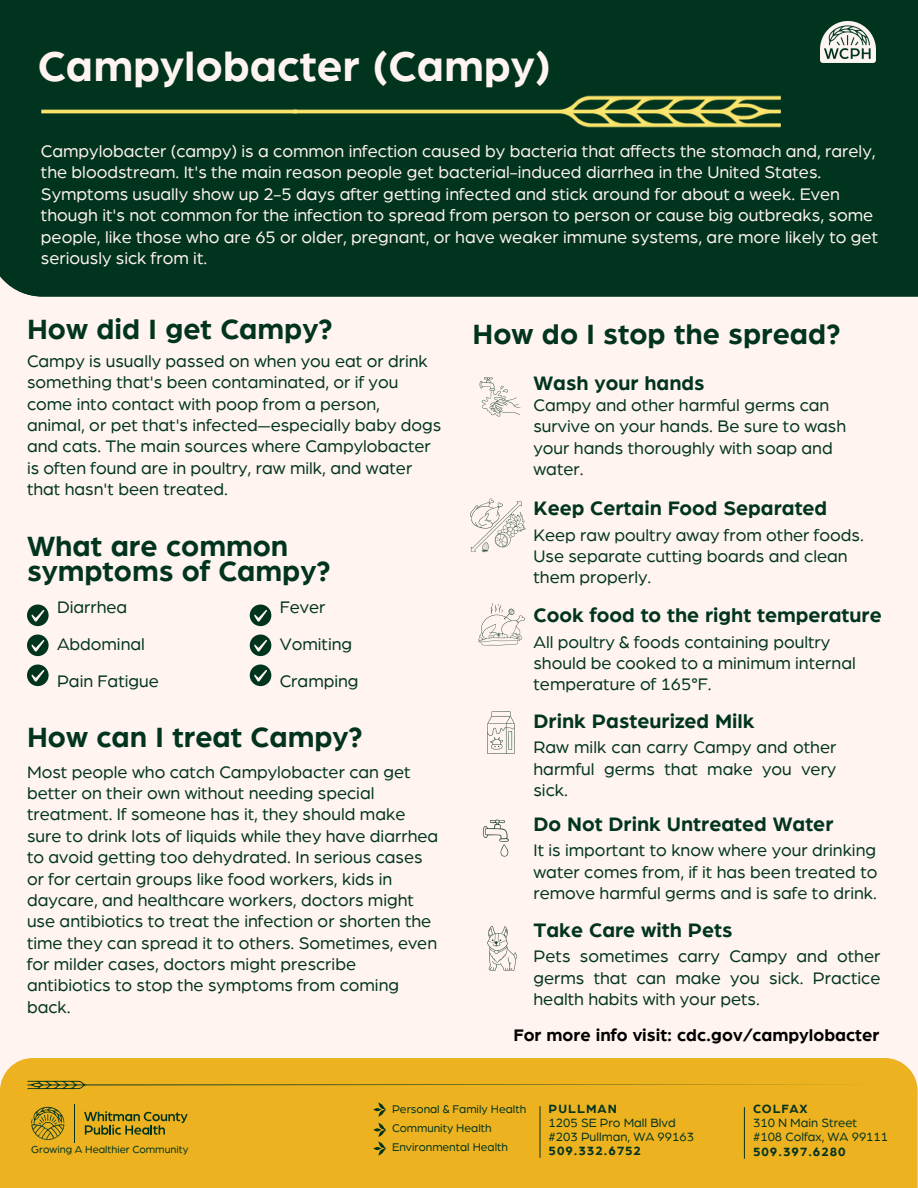
<style>
.page{position:relative;width:918px;height:1188px;background:#fff4ef}
.page>*{position:absolute;margin:0;border:0;box-sizing:border-box;transform-origin:0 0}
.t1{font:700 44.85px "Arboria";color:#fff4f0}
.t2{font:700 30px/24.8px "Arboria";color:#00341f}
.t3{font:700 21px "Arboria";color:#00341f}
.t4{font:18px/21.3px "Arboria";color:#00341f}
.t5{font:18px/21.3px "Arboria";color:#fff4ef}
.t6{font:700 18px "Arboria";color:#000}
.t7{font:12.9px/14px "Arboria";color:#03331f}
.t8{font:700 12.9px "Arboria";letter-spacing:.075em;color:#03331f}
.t9{font:12px/19.2px "Arboria";color:#00341f}
.t10{font:10.95px "Arboria";color:#00341f}
</style>
<div class="page">
<svg style="left:0;top:0;width:918px;height:529px;fill:#00341f"></svg>
<div style="left:27px;top:605px;width:22px;height:21px;background:#00341f;border-radius:50%"></div>
<div style="left:27px;top:635px;width:22px;height:21px;background:#00341f;border-radius:50%"></div>
<div style="left:27px;top:665px;width:22px;height:21px;background:#00341f;border-radius:50%"></div>
<svg style="left:31px;top:610px;width:13px;height:12px"></svg>
<svg style="left:31px;top:640px;width:13px;height:12px"></svg>
<svg style="left:31px;top:670px;width:13px;height:12px"></svg>
<div style="left:250px;top:605px;width:21px;height:21px;background:#00341f;border-radius:50%"></div>
<div style="left:250px;top:635px;width:21px;height:21px;background:#00341f;border-radius:50%"></div>
<div style="left:250px;top:665px;width:21px;height:21px;background:#00341f;border-radius:50%"></div>
<svg style="left:254px;top:610px;width:13px;height:12px"></svg>
<svg style="left:254px;top:640px;width:13px;height:12px"></svg>
<svg style="left:254px;top:670px;width:13px;height:12px"></svg>
<img style="left:487px;top:711px;width:28px;height:43px">
<img style="left:487px;top:926px;width:30px;height:45px">
<img style="left:482px;top:819px;width:27px;height:38px">
<img style="left:468px;top:498px;width:57px;height:55px">
<img style="left:478px;top:603px;width:47px;height:43px">
<img style="left:472px;top:368px;width:58px;height:57px">
<div style="left:0;top:1058px;width:918px;height:130px;background:#ecb21f"></div>
<svg style="left:28px;top:1081px;width:857px;height:8px;background:#d7a71f"></svg>
<hr style="left:744px;top:1107px;width:1px;height:51px;background:#03331f">
<hr style="left:540px;top:1106px;width:1px;height:51px;background:#03331f">
<svg style="left:84px;top:1111px;width:104px;height:24px;background:#aa8f1f"></svg>
<hr style="left:74px;top:1105px;width:1px;height:38px;background:#00341f">
<svg style="left:31px;top:1107px;width:33px;height:33px"></svg>
<svg style="left:373px;top:1102px;width:13px;height:15px"></svg>
<svg style="left:373px;top:1123px;width:13px;height:33px"></svg>
<img style="left:821px;top:22px;width:55px;height:40px">
<img style="left:297px;top:93px;width:484px;height:37px">
<img style="left:41px;top:93px;width:256px;height:41px">
<h4 class="t1" style="left:38px;top:46px;width:515px">Campylobacter (Campy)</h4>
<p class="t5" style="left:41px;top:141px;width:839px">Campylobacter (campy) is a common infection caused by bacteria that affects the stomach and, rarely, the bloodstream. It's the main reason people get bacterial-induced diarrhea in the United States.<br>Symptoms usually show up 2-5 days after getting infected and stick around for about a week. Even though it's not common for the infection to spread from person to person or cause big outbreaks, some people, like those who are 65 or older, pregnant, or have weaker immune systems, are more likely to get seriously sick from it.</p>
<p class="t2" style="left:27px;top:317px;width:307px">How did I get Campy?</p>
<h2 class="t4" style="left:27px;top:351px;width:416px">Campy is usually passed on when you eat or drink something that's been contaminated, or if you come into contact with poop from a person, animal, or pet that's infected—especially baby dogs and cats. The main sources where Campylobacter is often found are in poultry, raw milk, and water that hasn't been treated.</h2>
<h2 class="t2" style="left:27px;top:535px;width:305px">What are common symptoms of Campy?</h2>
<h3 class="t4" style="left:57px;top:589px;width:103px;line-height:37.2px">Diarrhea<br>Abdominal<br>Pain Fatigue</h3>
<p class="t4" style="left:280px;top:589px;width:80px;line-height:37.2px">Fever<br>Vomiting<br>Cramping</p>
<h3 class="t2" style="left:27px;top:726px;width:337px">How can I treat Campy?</h3>
<h4 class="t4" style="left:27px;top:762px;width:413px">Most people who catch Campylobacter can get better on their own without needing special treatment. If someone has it, they should make sure to drink lots of liquids while they have diarrhea to avoid getting too dehydrated. In serious cases or for certain groups like food workers, kids in daycare, and healthcare workers, doctors might use antibiotics to treat the infection or shorten the time they can spread it to others. Sometimes, even for milder cases, doctors might prescribe antibiotics to stop the symptoms from coming back.</h4>
<h4 class="t2" style="left:473px;top:323px;width:370px">How do I stop the spread?</h4>
<h2 class="t3" style="left:534px;top:374px;width:173px">Wash your hands</h2>
<h4 class="t4" style="left:534px;top:395px;width:314px">Campy and other harmful germs can survive on your hands. Be sure to wash your hands thoroughly with soap and water.</h4>
<p class="t3" style="left:534px;top:499px;width:295px">Keep Certain Food Separated</p>
<h4 class="t4" style="left:534px;top:525px;width:332px">Keep raw poultry away from other foods.<br>Use separate cutting boards and clean them properly.</h4>
<h4 class="t3" style="left:534px;top:606px;width:350px">Cook food to the right temperature</h4>
<h3 class="t4" style="left:534px;top:631px;width:324px">All poultry &amp; foods containing poultry should be cooked to a minimum internal temperature of 165°F.</h3>
<h4 class="t3" style="left:534px;top:711px;width:223px">Drink Pasteurized Milk</h4>
<h4 class="t4" style="left:534px;top:737px;width:304px;text-align:justify">Raw milk can carry Campy and other harmful germs that make you very sick.</h4>
<h3 class="t3" style="left:534px;top:814px;width:301px">Do Not Drink Untreated Water</h3>
<h3 class="t4" style="left:534px;top:840px;width:346px;text-align:justify">It is important to know where your drinking water comes from, if it has been treated to remove harmful germs and is safe to drink.</h3>
<h4 class="t3" style="left:534px;top:921px;width:201px">Take Care with Pets</h4>
<p class="t4" style="left:534px;top:946px;width:348px;text-align:justify">Pets sometimes carry Campy and other germs that can make you sick. Practice health habits with your pets.</p>
<h6 class="t6" style="left:514px;top:1026px;width:367px">For more info visit: cdc.gov/campylobacter</h6>
<h5 class="t9" style="left:392px;top:1100px;width:136px">Personal &amp; Family Health<br>Community Health</h5>
<h6 class="t10" style="left:31px;top:1144px;width:159px">Growing A Healthier Community</h6>
<h5 class="t9" style="left:392px;top:1138px;width:118px">Environmental Health</h5>
<h4 class="t8" style="left:753px;top:1102px;width:56px">COLFAX</h4>
<h4 class="t8" style="left:753px;top:1145px;width:94px">509.397.6280</h4>
<p class="t8" style="left:549px;top:1102px;width:70px">PULLMAN</p>
<h3 class="t8" style="left:549px;top:1145px;width:94px">509.332.6752</h3>
<p class="t7" style="left:549px;top:1116px;width:147px">1205 SE Pro Mall Blvd #203 Pullman, WA 99163</p>
<p class="t7" style="left:753px;top:1116px;width:137px">310 N Main Street #108 Colfax, WA 99111</p>
</div>
